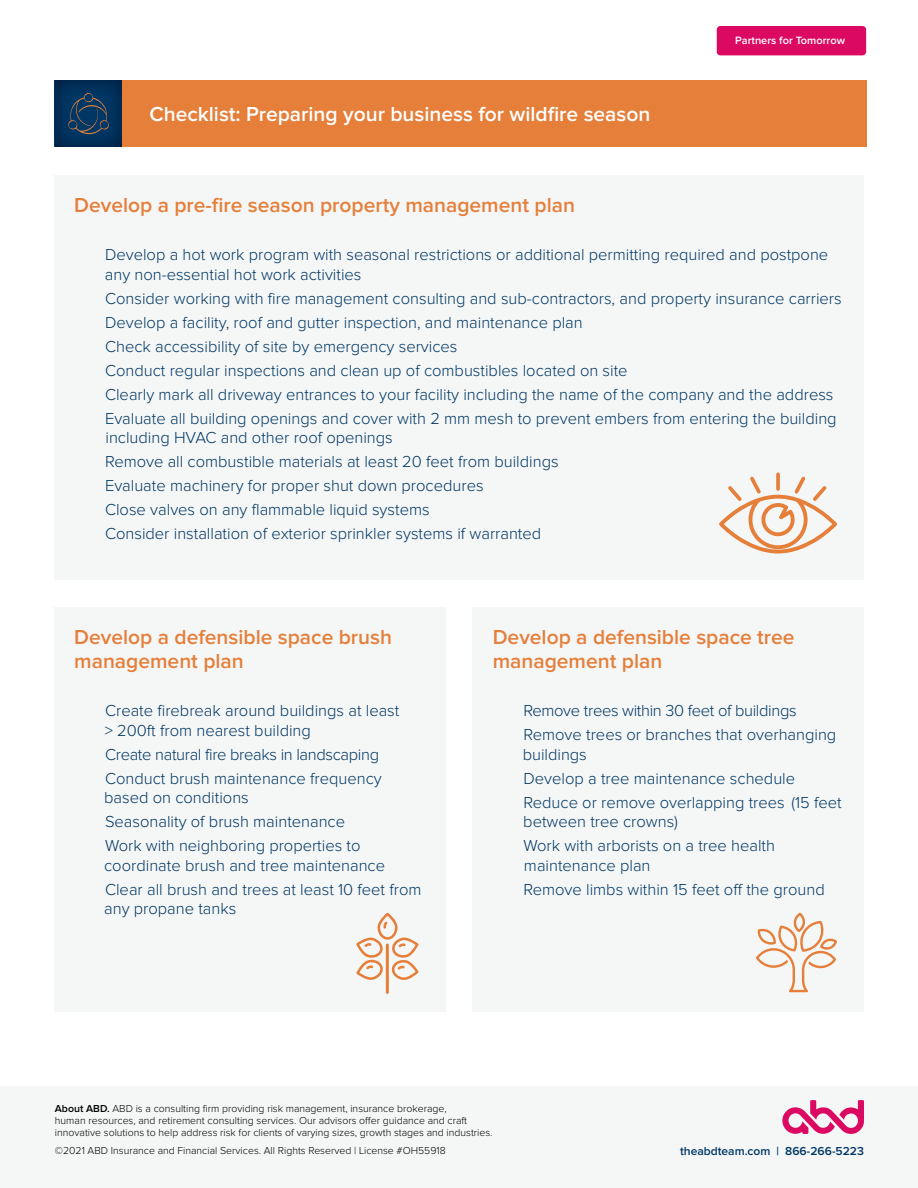
<style>
.page{position:relative;width:918px;height:1188px;background:#fff}
.page>*{position:absolute;margin:0;border:0;box-sizing:border-box;transform-origin:0 0}
.t1{font:600 21px/24px "Proxima Nova";color:#e57f3a}
.t2{font:600 21px "Proxima Nova";color:#fff}
.t3{font:300 16.5px/24px "Proxima Nova";color:#003764}
.t4{font:300 16.5px/24px "Proxima Nova";letter-spacing:-.02em;color:#003764}
.t5{font:600 12px "Proxima Nova";color:#003764}
.t6{font:600 10.95px "Proxima Nova";color:#fff}
.t7{font:300 10.5px/12px "Proxima Nova";color:#000}
.s1{font-weight:600}
</style>
<div class="page">
<div style="left:717px;top:26px;width:149px;height:29px;background:#db0962;border-radius:4px"></div>
<div style="left:0;top:1086px;width:918px;height:102px;background:#f5f6f6"></div>
<svg style="left:782px;top:1100px;width:82px;height:34px"></svg>
<div style="left:122px;top:80px;width:744px;height:67px;background:#e57f3a"></div>
<div style="left:42px;top:70px;width:93px;height:78px;background:#003764;opacity:.75"></div>
<div style="left:54px;top:176px;width:810px;height:404px;background:#f5f6f6"></div>
<div style="left:54px;top:608px;width:392px;height:404px;background:#f5f6f6"></div>
<svg style="left:68px;top:93px;width:41px;height:41px;background:#1b3f5e"></svg>
<div style="left:472px;top:608px;width:392px;height:404px;background:#f5f6f6"></div>
<svg style="left:356px;top:913px;width:63px;height:81px"></svg>
<svg style="left:756px;top:913px;width:81px;height:79px"></svg>
<svg style="left:719px;top:476px;width:118px;height:78px"></svg>
<svg style="left:776px;top:473px;width:4px;height:18px"></svg>
<p class="t2" style="left:149px;top:104px;width:503px">Checklist: Preparing your business for wildfire season</p>
<p class="t6" style="left:735px;top:35px;width:111px">Partners for Tomorrow</p>
<p class="t1" style="left:74px;top:194px;width:502px">Develop a pre-fire season property management plan</p>
<p class="t3" style="left:105px;top:246px;width:725px;line-height:19.5px">Develop a hot work program with seasonal restrictions or additional permitting required and postpone any non-essential hot work activities</p>
<p class="t3" style="left:105px;top:287px;width:738px">Consider working with fire management consulting and sub-contractors, and property insurance carriers Develop a facility, roof and gutter inspection, and maintenance plan<br>Check accessibility of site by emergency services<br>Conduct regular inspections and clean up of combustibles located on site<br>Clearly mark all driveway entrances to your facility including the name of the company and the address Evaluate all building openings and cover with 2 mm mesh to prevent embers from entering the building</p>
<p class="t3" style="left:105px;top:427px;width:455px">including HVAC and other roof openings<br>Remove all combustible materials at least 20 feet from buildings Evaluate machinery for proper shut down procedures<br>Close valves on any flammable liquid systems<br>Consider installation of exterior sprinkler systems if warranted</p>
<p class="t1" style="left:74px;top:626px;width:319px">Develop a defensible space brush management plan</p>
<p class="t3" style="left:105px;top:702px;width:296px;line-height:19.5px">Create firebreak around buildings at least &gt; 200ft from nearest building</p>
<p class="t4" style="left:105px;top:743px;width:278px">Create natural fire breaks in landscaping<br>Conduct brush maintenance frequency</p>
<p class="t3" style="left:104px;top:787px;width:258px">based on conditions<br>Seasonality of brush maintenance<br>Work with neighboring properties to</p>
<p class="t3" style="left:104px;top:854px;width:319px">coordinate brush and tree maintenance<br>Clear all brush and trees at least 10 feet from</p>
<p class="t3" style="left:104px;top:898px;width:134px">any propane tanks</p>
<p class="t1" style="left:493px;top:626px;width:303px">Develop a defensible space tree management plan</p>
<p class="t3" style="left:524px;top:700px;width:314px">Remove trees within 30 feet of buildings<br>Remove trees or branches that overhanging</p>
<p class="t3" style="left:523px;top:743px;width:321px">buildings<br>Develop a tree maintenance schedule<br>Reduce or remove overlapping trees (15 feet</p>
<p class="t3" style="left:523px;top:811px;width:253px">between tree crowns)<br>Work with arborists on a tree health</p>
<p class="t3" style="left:524px;top:854px;width:303px">maintenance plan<br>Remove limbs within 15 feet off the ground</p>
<p class="t7" style="left:55px;top:1103px;width:439px"><span class="s1">About ABD.</span> ABD is a consulting firm providing risk management, insurance brokerage,<br>human resources, and retirement consulting services. Our advisors offer guidance and craft innovative solutions to help address risk for clients of varying sizes, growth stages and industries.</p>
<p class="t7" style="left:55px;top:1145px;width:392px">©2021 ABD Insurance and Financial Services. All Rights Reserved | License #OH55918</p>
<p class="t5" style="left:680px;top:1146px;width:185px">theabdteam.com | 866-266-5223</p>
</div>
